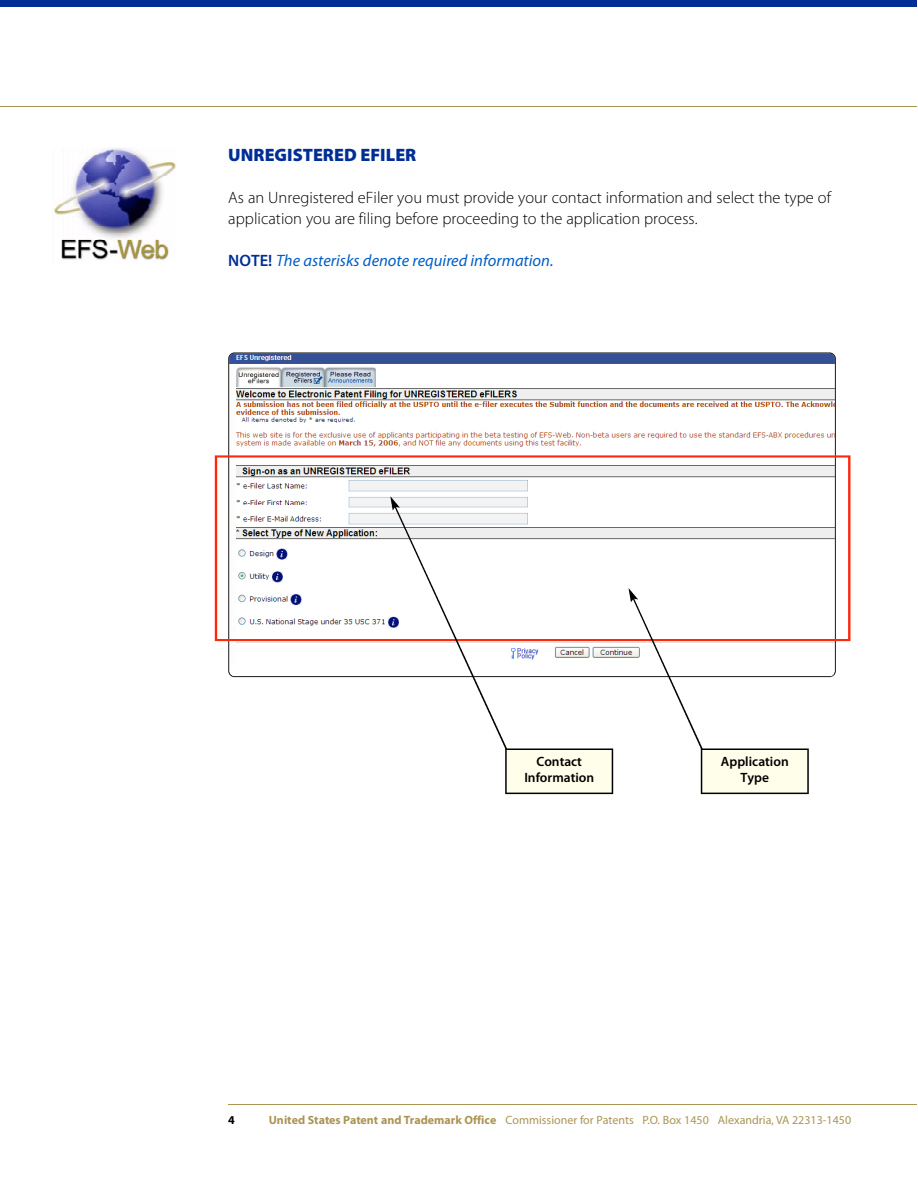
<style>
.page{position:relative;width:918px;height:1188px;background:#fff}
.page>*{position:absolute;margin:0;border:0;box-sizing:border-box;transform-origin:0 0}
.t1{font:900 18px "Myriad Pro";color:#012e95}
.t2{font:300 16.5px/21px "Myriad Pro";color:#000}
.t3{font:italic 16.5px "Myriad Pro";color:#005ec7}
.t4{font:600 13.5px/16.2px "Myriad Pro";color:#000;text-align:center}
.t5{font:12px "Myriad Pro";color:#ab9554}
.t6{font:700 12px "Myriad Pro";color:#000}
.s1{font-weight:600;font-style:normal;color:#012e95}
.s2{font-weight:700}
</style>
<div class="page">
<div style="left:0;top:0;width:917px;height:7px;background:#012e95"></div>
<hr style="left:0;top:106px;width:917px;height:1px;background:#ab9554">
<hr style="left:228px;top:1105px;width:689px;height:1px;background:#ab9554">
<img style="left:52px;top:148px;width:124px;height:112px">
<svg style="left:228px;top:352px;width:608px;height:325px"></svg>
<svg style="left:215px;top:455px;width:635px;height:186px"></svg>
<svg style="left:390px;top:496px;width:223px;height:298px"></svg>
<svg style="left:628px;top:588px;width:181px;height:206px"></svg>
<p class="t1" style="left:228px;top:147px;width:190px">UNREGISTERED EFILER</p>
<p class="t2" style="left:228px;top:188px;width:604px">As an Unregistered eFiler you must provide your contact information and select the type of application you are filing before proceeding to the application process.</p>
<p class="t3" style="left:228px;top:253px;width:327px"><span class="s1">NOTE!</span> The asterisks denote required information.</p>
<p class="t4" style="left:524px;top:755px;width:71px">Contact<br>Information</p>
<p class="t4" style="left:721px;top:755px;width:69px">Application<br>Type</p>
<p class="t6" style="left:228px;top:1115px;width:8px">4</p>
<p class="t5" style="left:269px;top:1115px;width:584px"><span class="s2">United States Patent and Trademark Office</span> Commissioner for Patents P.O. Box 1450 Alexandria, VA 22313-1450</p>
</div>
